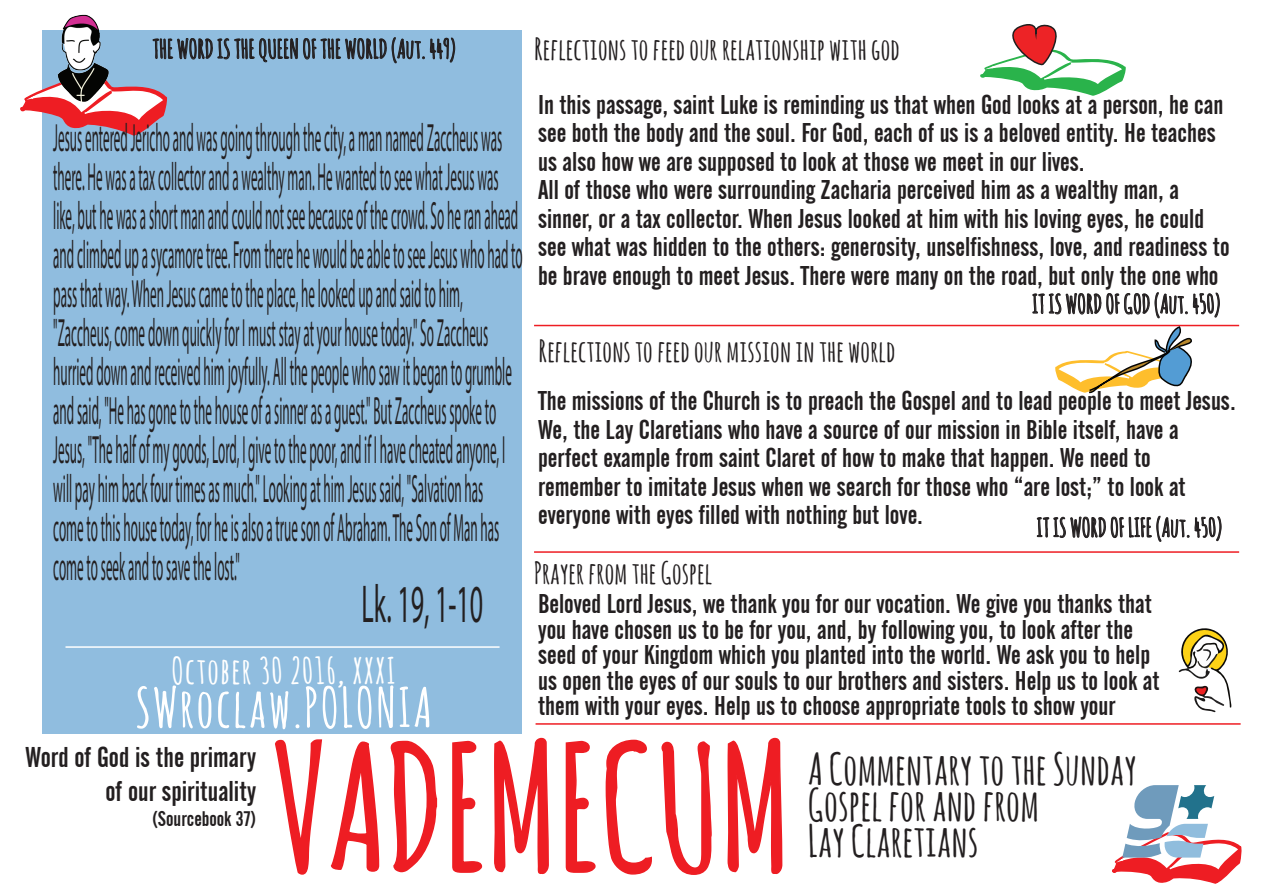
<style>
.page{position:relative;width:1263px;height:893px;background:#fff}
.page>*{position:absolute;margin:0;border:0;box-sizing:border-box;transform-origin:0 0}
.t1{font:700 171px "Amatic SC";color:#ee1d23}
.t2{font:700 54px "Amatic SC";letter-spacing:.035em;color:#fff}
.t3{font:53.55px "Myriad Pro";color:#231f20;scale:.49 1}
.t4{font:700 43.5px/36px "Amatic SC";color:#231f20}
.t5{font:39.6px/39px "Myriad Pro";color:#231f20;scale:.33 1}
.t6{font:700 36px "Amatic SC";letter-spacing:.035em;color:#fff}
.t7{font:700 30px "Amatic SC";color:#231f20}
.t8{font:28.5px/34.2px "Alternate Gothic No 2 BT";color:#231f20;text-align:right}
.t9{font:27px/28.5px "Alternate Gothic No 2 BT";color:#231f20}
.t10{font:700 25.5px "Amatic SC";color:#231f20}
.t11{font:21px "Alternate Gothic No 2 BT";color:#231f20}
</style>
<div class="page">
<svg style="left:275px;top:739px;width:48px;height:136px"></svg>
<svg style="left:330px;top:741px;width:50px;height:131px"></svg>
<svg style="left:390px;top:740px;width:48px;height:133px"></svg>
<svg style="left:452px;top:740px;width:31px;height:133px"></svg>
<svg style="left:494px;top:737px;width:55px;height:137px"></svg>
<svg style="left:565px;top:740px;width:31px;height:133px"></svg>
<svg style="left:605px;top:739px;width:47px;height:136px"></svg>
<svg style="left:661px;top:741px;width:51px;height:134px"></svg>
<svg style="left:727px;top:737px;width:56px;height:137px"></svg>
<div style="left:42px;top:31px;width:479px;height:703px;background:#90bddf"></div>
<svg style="left:20px;top:30px;width:435px;height:106px"></svg>
<svg style="left:1036px;top:515px;width:186px;height:27px"></svg>
<hr style="left:534px;top:325px;width:705px;height:1px;background:#ee1d23">
<hr style="left:534px;top:551px;width:705px;height:2px;background:#ee1d23">
<hr style="left:536px;top:723px;width:704px;height:2px;background:#ee1d23">
<svg style="left:1032px;top:292px;width:188px;height:102px"></svg>
<svg style="left:980px;top:24px;width:146px;height:72px"></svg>
<hr style="left:65px;top:646px;width:434px;height:2px;background:#fff">
<svg style="left:1112px;top:785px;width:130px;height:99px"></svg>
<img style="left:53px;top:14px;width:62px;height:92px">
<svg style="left:1178px;top:628px;width:54px;height:85px"></svg>
<p class="t10" style="left:152px;top:31px;width:305px">THE WORD IS THE QUEEN OF THE WORLD (Aut. 449)</p>
<p class="t5" style="left:53px;top:117px;width:1424px">Jesus entered Jericho and was going through the city, a man named Zaccheus was there. He was a tax collector and a wealthy man. He wanted to see what Jesus was like, but he was a short man and could not see because of the crowd. So he ran ahead and climbed up a sycamore tree. From there he would be able to see Jesus who had to pass that way. When Jesus came to the place, he looked up and said to him, "Zaccheus, come down quickly for I must stay at your house today." So Zaccheus hurried down and received him joyfully. All the people who saw it began to grumble and said, "He has gone to the house of a sinner as a guest." But Zaccheus spoke to Jesus, "The half of my goods, Lord, I give to the poor, and if I have cheated anyone, I will pay him back four times as much." Looking at him Jesus said, "Salvation has come to this house today, for he is also a true son of Abraham. The Son of Man has come to seek and to save the lost."</p>
<h3 class="t3" style="left:362px;top:571px;width:250px">Lk. 19, 1-10</h3>
<h3 class="t6" style="left:172px;top:645px;width:225px">October 30 2016, XXXI</h3>
<h2 class="t2" style="left:135px;top:669px;width:298px">SWroclaw.POLONIA</h2>
<p class="t7" style="left:534px;top:28px;width:367px">Reflections to feed our relationship with god</p>
<p class="t9" style="left:538px;top:90px;width:693px">In this passage, saint Luke is reminding us that when God looks at a person, he can see both the body and the soul. For God, each of us is a beloved entity. He teaches us also how we are supposed to look at those we meet in our lives.<br>All of those who were surrounding Zacharia perceived him as a wealthy man, a sinner, or a tax collector. When Jesus looked at him with his loving eyes, he could see what was hidden to the others: generosity, unselfishness, love, and readiness to be brave enough to meet Jesus. There were many on the road, but only the one who</p>
<p class="t7" style="left:538px;top:329px;width:359px">Reflections to feed our mission in the world</p>
<p class="t10" style="left:1032px;top:286px;width:190px">IT IS WORD OF GOD (Aut. 450)</p>
<p class="t9" style="left:538px;top:387px;width:699px">The missions of the Church is to preach the Gospel and to lead people to meet Jesus.<br>We, the Lay Claretians who have a source of our mission in Bible itself, have a perfect example from saint Claret of how to make that happen. We need to remember to imitate Jesus when we search for those who “are lost;” to look at everyone with eyes filled with nothing but love.</p>
<p class="t10" style="left:1036px;top:509px;width:187px">IT IS WORD OF LIFE (Aut. 450)</p>
<p class="t7" style="left:534px;top:551px;width:180px">Prayer from the Gospel</p>
<p class="t9" style="left:538px;top:591px;width:623px;line-height:25.5px">Beloved Lord Jesus, we thank you for our vocation. We give you thanks that you have chosen us to be for you, and, by following you, to look after the seed of your Kingdom which you planted into the world. We ask you to help us open the eyes of our souls to our brothers and sisters. Help us to look at them with your eyes. Help us to choose appropriate tools to show your</p>
<p class="t8" style="left:26px;top:740px;width:232px">Word of God is the primary of our spirituality</p>
<p class="t11" style="left:152px;top:807px;width:105px">(Sourcebook 37)</p>
<h1 class="t1" style="left:271px;top:686px;width:521px">VADEMECUM</h1>
<h3 class="t4" style="left:808px;top:750px;width:331px">A Commentary to the Sunday<br>Gospel for and from<br>Lay Claretians</h3>
</div>
